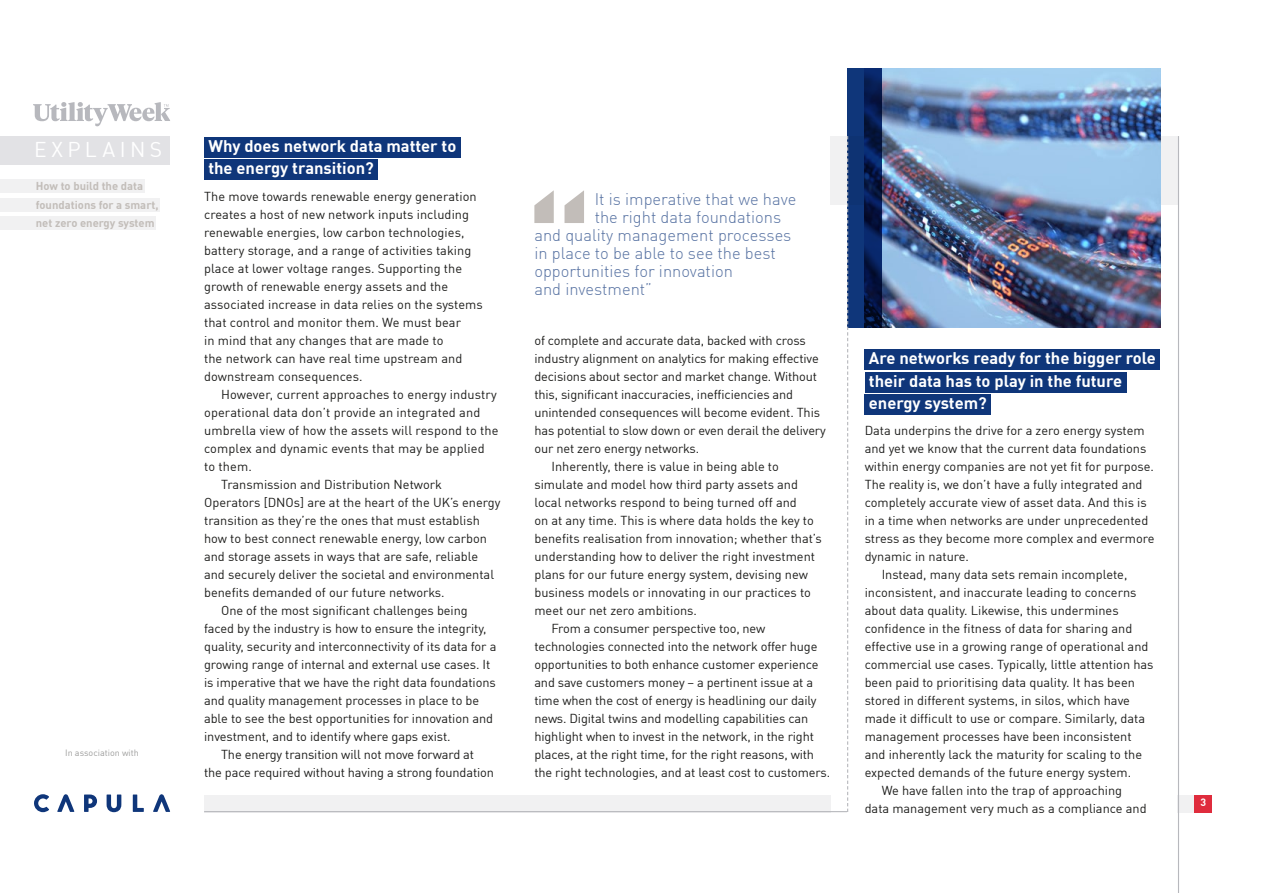
<style>
.page{position:relative;width:1263px;height:893px;background:#fff}
.page>*{position:absolute;margin:0;border:0;box-sizing:border-box;transform-origin:0 0}
.t1{font:21px "DIN Offc";letter-spacing:.215em;color:#fff}
.t2{font:300 16.5px "DIN Offc";color:#5772a2}
.t3{font:700 16.5px/22.5px "DIN Offc";color:#fff}
.t4{font:12.75px/18px "DIN Offc";color:#1d1d1b}
.t5{font:700 11.25px/18.6px "DIN Offc";color:#c2bdb9}
.t6{font:700 10.5px "DIN Offc";color:#fff}
.t7{font:9px "DIN Offc";color:#9d9d9c}
</style>
<div class="page">
<svg style="left:95px;top:164px;width:75px;height:20px"></svg>
<svg style="left:33px;top:102px;width:137px;height:24px"></svg>
<div style="left:0;top:136px;width:170px;height:28px;background:#e2e2e5"></div>
<div style="left:0;top:179px;width:144px;height:14px;background:#f1f1f2"></div>
<div style="left:0;top:198px;width:160px;height:14px;background:#f1f1f2"></div>
<div style="left:0;top:216px;width:156px;height:14px;background:#f1f1f2"></div>
<svg style="left:107px;top:794px;width:14px;height:18px"></svg>
<svg style="left:133px;top:794px;width:11px;height:18px"></svg>
<svg style="left:57px;top:794px;width:17px;height:18px"></svg>
<svg style="left:34px;top:794px;width:15px;height:18px"></svg>
<svg style="left:153px;top:794px;width:17px;height:18px"></svg>
<svg style="left:84px;top:794px;width:13px;height:18px"></svg>
<div style="left:865px;top:350px;width:295px;height:20px;background:#0f367a"></div>
<div style="left:865px;top:372px;width:261px;height:21px;background:#0f367a"></div>
<div style="left:865px;top:395px;width:126px;height:20px;background:#0f367a"></div>
<div style="left:204px;top:137px;width:256px;height:21px;background:#0f367a"></div>
<div style="left:204px;top:159px;width:174px;height:21px;background:#0f367a"></div>
<svg style="left:534px;top:190px;width:50px;height:33px"></svg>
<div style="left:831px;top:136px;width:348px;height:68px;background:#f1f1f2"></div>
<img style="left:882px;top:68px;width:279px;height:259px">
<svg style="left:848px;top:68px;width:34px;height:259px;background:#0a2760"></svg>
<div style="left:1178px;top:795px;width:34px;height:17px;background:#f1f1f2"></div>
<div style="left:1195px;top:795px;width:17px;height:17px;background:#df2c3d"></div>
<hr style="left:1178px;top:136px;width:1px;height:757px;background:#b7b8bd">
<svg style="left:847px;top:136px;width:1px;height:676px"></svg>
<div style="left:204px;top:795px;width:627px;height:17px;background:#f1f1f2"></div>
<hr style="left:204px;top:811px;width:643px;height:1px;background:#b7b8bd">
<h1 class="t1" style="left:34px;top:136px;width:130px">EXPLAINS</h1>
<p class="t5" style="left:36px;top:176px;width:124px">How to build the data foundations for a smart, net zero energy system</p>
<p class="t7" style="left:65px;top:747px;width:75px">In association with</p>
<p class="t3" style="left:208px;top:134px;width:249px">Why does network data matter to the energy transition?</p>
<p class="t4" style="left:204px;top:187px;width:280px">The move towards renewable energy generation creates a host of new network inputs including renewable energies, low carbon technologies, battery storage, and a range of activities taking place at lower voltage ranges. Supporting the growth of renewable energy assets and the associated increase in data relies on the systems that control and monitor them. We must bear<br>in mind that any changes that are made to<br>the network can have real time upstream and downstream consequences.</p>
<p class="t4" style="left:221px;top:385px;width:277px">However, current approaches to energy industry</p>
<p class="t4" style="left:204px;top:403px;width:278px">operational data don’t provide an integrated and</p>
<p class="t4" style="left:204px;top:421px;width:296px">umbrella view of how the assets will respond to the</p>
<p class="t4" style="left:204px;top:439px;width:282px">complex and dynamic events that may be applied</p>
<p class="t4" style="left:204px;top:457px;width:49px">to them.</p>
<p class="t4" style="left:221px;top:475px;width:222px">Transmission and Distribution Network</p>
<p class="t4" style="left:204px;top:493px;width:298px">Operators [DNOs] are at the heart of the UK’s energy</p>
<p class="t4" style="left:204px;top:511px;width:277px">transition as they’re the ones that must establish</p>
<p class="t4" style="left:204px;top:529px;width:284px">how to best connect renewable energy, low carbon</p>
<p class="t4" style="left:204px;top:547px;width:276px">and storage assets in ways that are safe, reliable</p>
<p class="t4" style="left:204px;top:565px;width:291px">and securely deliver the societal and environmental</p>
<p class="t4" style="left:204px;top:583px;width:242px">benefits demanded of our future networks.</p>
<p class="t4" style="left:221px;top:601px;width:248px">One of the most significant challenges being</p>
<p class="t4" style="left:204px;top:619px;width:284px">faced by the industry is how to ensure the integrity,</p>
<p class="t4" style="left:204px;top:637px;width:294px">quality, security and interconnectivity of its data for a</p>
<p class="t4" style="left:204px;top:655px;width:288px">growing range of internal and external use cases. It</p>
<p class="t4" style="left:204px;top:673px;width:293px">is imperative that we have the right data foundations</p>
<p class="t4" style="left:204px;top:691px;width:277px">and quality management processes in place to be</p>
<p class="t4" style="left:204px;top:709px;width:290px">able to see the best opportunities for innovation and</p>
<p class="t4" style="left:204px;top:727px;width:248px">investment, and to identify where gaps exist.</p>
<p class="t4" style="left:221px;top:745px;width:254px">The energy transition will not move forward at</p>
<p class="t4" style="left:204px;top:763px;width:291px">the pace required without having a strong foundation</p>
<p class="t2" style="left:595px;top:189px;width:203px">It is imperative that we have</p>
<p class="t2" style="left:595px;top:207px;width:188px">the right data foundations</p>
<p class="t2" style="left:534px;top:225px;width:259px">and quality management processes</p>
<p class="t2" style="left:534px;top:243px;width:243px">in place to be able to see the best</p>
<p class="t2" style="left:534px;top:261px;width:200px">opportunities for innovation</p>
<p class="t2" style="left:534px;top:279px;width:119px">and investment”</p>
<p class="t4" style="left:534px;top:331px;width:273px">of complete and accurate data, backed with cross</p>
<p class="t4" style="left:534px;top:349px;width:286px">industry alignment on analytics for making effective</p>
<p class="t4" style="left:534px;top:367px;width:284px">decisions about sector and market change. Without</p>
<p class="t4" style="left:534px;top:385px;width:260px">this, significant inaccuracies, inefficiencies and</p>
<p class="t4" style="left:534px;top:403px;width:287px">unintended consequences will become evident. This</p>
<p class="t4" style="left:534px;top:421px;width:293px">has potential to slow down or even derail the delivery</p>
<p class="t4" style="left:534px;top:439px;width:166px">our net zero energy networks.</p>
<p class="t4" style="left:551px;top:457px;width:229px">Inherently, there is value in being able to</p>
<p class="t4" style="left:534px;top:475px;width:265px">simulate and model how third party assets and</p>
<p class="t4" style="left:534px;top:493px;width:264px">local networks respond to being turned off and</p>
<p class="t4" style="left:534px;top:511px;width:281px">on at any time. This is where data holds the key to</p>
<p class="t4" style="left:534px;top:529px;width:289px">benefits realisation from innovation; whether that’s</p>
<p class="t4" style="left:534px;top:547px;width:282px">understanding how to deliver the right investment</p>
<p class="t4" style="left:534px;top:565px;width:275px">plans for our future energy system, devising new</p>
<p class="t4" style="left:534px;top:583px;width:278px">business models or innovating in our practices to</p>
<p class="t4" style="left:534px;top:601px;width:164px">meet our net zero ambitions.</p>
<p class="t4" style="left:551px;top:619px;width:216px">From a consumer perspective too, new</p>
<p class="t4" style="left:534px;top:637px;width:285px">technologies connected into the network offer huge</p>
<p class="t4" style="left:534px;top:655px;width:286px">opportunities to both enhance customer experience</p>
<p class="t4" style="left:534px;top:673px;width:280px">and save customers money – a pertinent issue at a</p>
<p class="t4" style="left:534px;top:691px;width:284px">time when the cost of energy is headlining our daily</p>
<p class="t4" style="left:534px;top:709px;width:275px">news. Digital twins and modelling capabilities can</p>
<p class="t4" style="left:534px;top:727px;width:281px">highlight when to invest in the network, in the right</p>
<p class="t4" style="left:534px;top:745px;width:281px">places, at the right time, for the right reasons, with</p>
<p class="t4" style="left:534px;top:763px;width:297px">the right technologies, and at least cost to customers.</p>
<p class="t3" style="left:869px;top:346px;width:289px">Are networks ready for the bigger role their data has to play in the future energy system?</p>
<p class="t4" style="left:865px;top:421px;width:282px">Data underpins the drive for a zero energy system</p>
<p class="t4" style="left:865px;top:439px;width:283px">and yet we know that the current data foundations</p>
<p class="t4" style="left:865px;top:457px;width:291px">within energy companies are not yet fit for purpose.</p>
<p class="t4" style="left:865px;top:475px;width:279px">The reality is, we don’t have a fully integrated and</p>
<p class="t4" style="left:865px;top:493px;width:284px">completely accurate view of asset data. And this is</p>
<p class="t4" style="left:865px;top:511px;width:285px">in a time when networks are under unprecedented</p>
<p class="t4" style="left:865px;top:529px;width:291px">stress as they become more complex and evermore</p>
<p class="t4" style="left:865px;top:547px;width:106px">dynamic in nature.</p>
<p class="t4" style="left:882px;top:565px;width:247px">Instead, many data sets remain incomplete,</p>
<p class="t4" style="left:865px;top:583px;width:273px">inconsistent, and inaccurate leading to concerns</p>
<p class="t4" style="left:865px;top:601px;width:255px">about data quality. Likewise, this undermines</p>
<p class="t4" style="left:865px;top:619px;width:269px">confidence in the fitness of data for sharing and</p>
<p class="t4" style="left:865px;top:637px;width:285px">effective use in a growing range of operational and</p>
<p class="t4" style="left:865px;top:655px;width:290px">commercial use cases. Typically, little attention has</p>
<p class="t4" style="left:865px;top:673px;width:272px">been paid to prioritising data quality. It has been</p>
<p class="t4" style="left:865px;top:691px;width:267px">stored in different systems, in silos, which have</p>
<p class="t4" style="left:865px;top:709px;width:282px">made it difficult to use or compare. Similarly, data</p>
<p class="t4" style="left:865px;top:727px;width:268px">management processes have been inconsistent</p>
<p class="t4" style="left:865px;top:745px;width:279px">and inherently lack the maturity for scaling to the</p>
<p class="t4" style="left:865px;top:763px;width:268px">expected demands of the future energy system.</p>
<p class="t4" style="left:882px;top:781px;width:242px">We have fallen into the trap of approaching</p>
<p class="t4" style="left:865px;top:799px;width:283px">data management very much as a compliance and</p>
<p class="t6" style="left:1200px;top:796px;width:7px">3</p>
</div>
